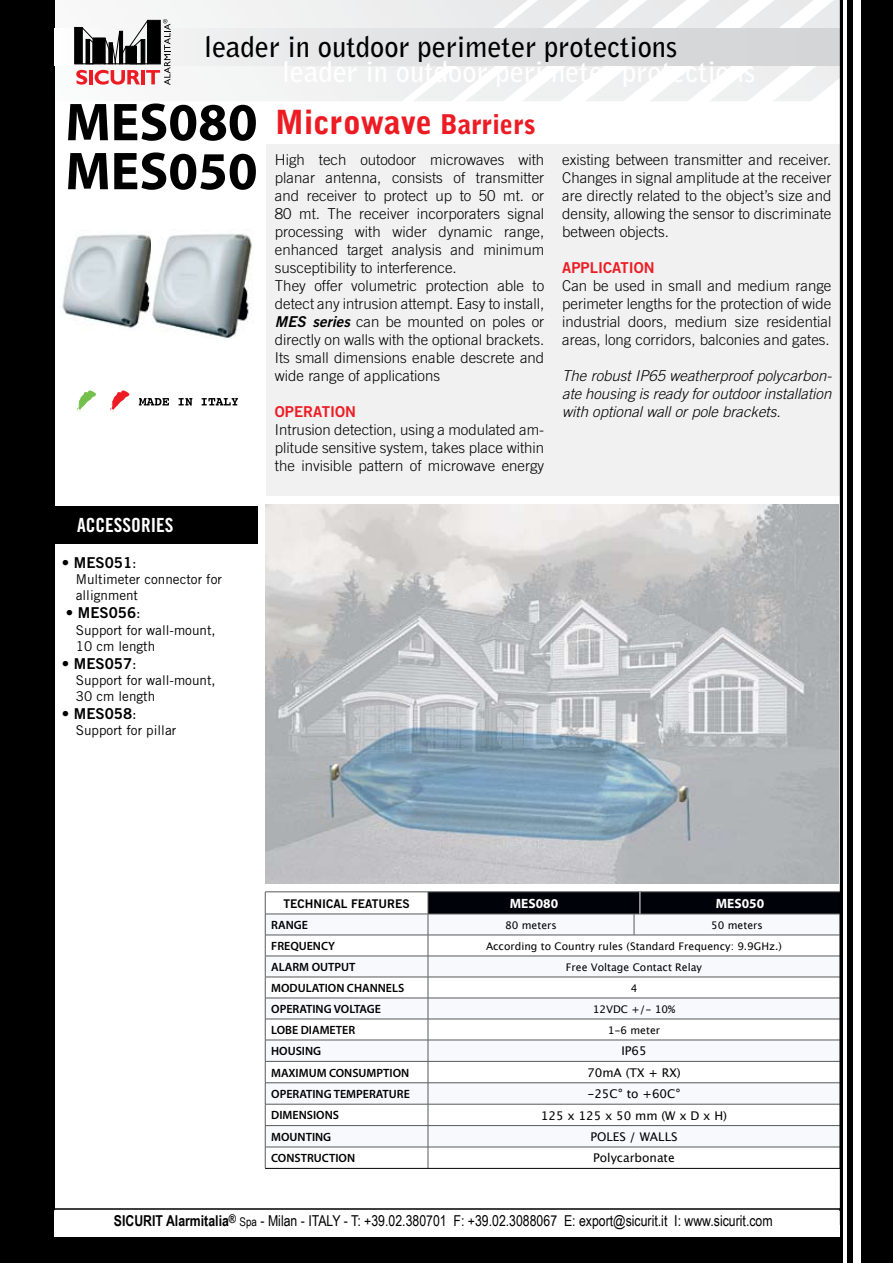
<style>
.page{position:relative;width:893px;height:1263px;background:#fff}
.page>*{position:absolute;margin:0;border:0;box-sizing:border-box;transform-origin:0 0}
.t1{font:900 33px "Bell Gothic Std";color:#ed1c24}
.t2{font:700 28.5px "Bell Gothic Std";color:#000}
.t3{font:19.5px "Trade Gothic Bold Cond Twenty";color:#fff}
.t4{font:300 15px/18px "Trade Gothic";color:#000;text-align:justify}
.t5{font:italic 300 15px/18px "Trade Gothic";color:#000;text-align:justify}
.t6{font:15px "Arial Narrow";color:#000}
.t7{font:15px "Trade Gothic Bold Two";color:#000}
.t8{font:15px "Trade Gothic Bold Two";color:#ed1c24}
.t9{font:13.5px/16.2px "Trade Gothic";color:#000}
.t10{font:700 13.5px "Myriad Pro";color:#fff}
.t11{font:600 12px "Myriad Pro";color:#000}
.t12{font:12px "Lucida Grande";color:#000}
.t13{font:12px "Trade Gothic Bold Two";color:#000}
.t14{font:10.5px "Lucida Grande";color:#000}
.s1{font-family:"Trade Gothic"}
.s2{font-size:27px}
.s3{font-family:"Trade Gothic Bold Two";font-weight:400;font-style:italic}
.s4{font-weight:700}
.s5{font-size:12px}
</style>
<div class="page">
<div style="left:0;top:1210px;width:893px;height:53px;background:#000"></div>
<div style="left:54px;top:0;width:359px;height:101px;background:#f3f4f4"></div>
<svg style="left:413px;top:0;width:427px;height:101px"></svg>
<div style="left:0;top:0;width:54px;height:1210px;background:#000"></div>
<hr style="left:50px;top:1208px;width:791px;height:2px;background:#000">
<svg style="left:54px;top:28px;width:786px;height:38px;background:#dfe0e1"></svg>
<div style="left:266px;top:145px;width:574px;height:351px;background:#f1f1f2"></div>
<div style="left:54px;top:506px;width:204px;height:38px;background:#000"></div>
<div style="left:75px;top:27px;width:7px;height:37px;background:#000"></div>
<svg style="left:76px;top:19px;width:94px;height:66px"></svg>
<svg style="left:266px;top:915px;width:162px;height:232px"></svg>
<hr style="left:265px;top:956px;width:163px;height:1px;background:#58595b">
<hr style="left:265px;top:977px;width:163px;height:1px;background:#58595b">
<hr style="left:265px;top:998px;width:163px;height:1px;background:#58595b">
<hr style="left:265px;top:1019px;width:163px;height:1px;background:#58595b">
<hr style="left:265px;top:1040px;width:163px;height:1px;background:#58595b">
<hr style="left:265px;top:1061px;width:163px;height:1px;background:#58595b">
<hr style="left:265px;top:1082px;width:163px;height:1px;background:#58595b">
<hr style="left:265px;top:1104px;width:163px;height:1px;background:#58595b">
<hr style="left:265px;top:1125px;width:163px;height:1px;background:#58595b">
<hr style="left:265px;top:1147px;width:163px;height:1px;background:#58595b">
<hr style="left:265px;top:1168px;width:163px;height:1px;background:#000">
<hr style="left:265px;top:914px;width:163px;height:1px;background:#58595b">
<hr style="left:265px;top:935px;width:163px;height:1px;background:#58595b">
<hr style="left:265px;top:891px;width:163px;height:1px;background:#58595b">
<svg style="left:265px;top:892px;width:1px;height:276px"></svg>
<svg style="left:428px;top:891px;width:412px;height:278px"></svg>
<div style="left:54px;top:1211px;width:785px;height:26px;background:#fff"></div>
<svg style="left:77px;top:390px;width:52px;height:21px"></svg>
<svg style="left:139px;top:398px;width:30px;height:7px"></svg>
<svg style="left:178px;top:398px;width:14px;height:8px"></svg>
<svg style="left:201px;top:398px;width:37px;height:7px"></svg>
<img style="left:265px;top:505px;width:574px;height:378px">
<img style="left:62px;top:234px;width:89px;height:95px">
<img style="left:152px;top:233px;width:101px;height:105px">
<svg style="left:68px;top:152px;width:188px;height:38px"></svg>
<svg style="left:68px;top:103px;width:188px;height:38px"></svg>
<div style="left:840px;top:0;width:53px;height:1225px;background:#000"></div>
<hr style="left:843px;top:0;width:3px;height:1263px;background:#fff">
<div style="left:853px;top:0;width:8px;height:1263px;background:#fff"></div>
<h2 class="t2" style="left:204px;top:29px;width:475px">leader in outdoor perimeter protections</h2>
<h3 class="t3" style="left:77px;top:513px;width:98px">ACCESSORIES</h3>
<p class="t7" style="left:62px;top:553px;width:76px"><span class="s1">•</span> MES051<span class="s1">:</span></p>
<p class="t9" style="left:76px;top:571px;width:148px">Multimeter connector for allignment</p>
<p class="t7" style="left:66px;top:604px;width:76px"><span class="s1">•</span> MES056<span class="s1">:</span></p>
<p class="t9" style="left:76px;top:621px;width:141px">Support for wall-mount,<br>10 cm length</p>
<p class="t7" style="left:62px;top:654px;width:76px"><span class="s1">•</span> MES057<span class="s1">:</span></p>
<p class="t9" style="left:76px;top:672px;width:141px">Support for wall-mount,<br>30 cm length</p>
<p class="t7" style="left:62px;top:704px;width:76px"><span class="s1">•</span> MES058<span class="s1">:</span></p>
<p class="t9" style="left:76px;top:722px;width:102px">Support for pillar</p>
<h1 class="t1" style="left:275px;top:103px;width:262px">Microwave <span class="s2">Barriers</span></h1>
<p class="t4" style="left:275px;top:150px;width:271px;text-align:left">High tech outodoor microwaves with planar antenna, consists of transmitter and receiver to protect up to 50 mt. or 80 mt. The receiver incorporaters signal processing with wider dynamic range, enhanced target analysis and minimum susceptibility to interference.<br>They offer volumetric protection able to detect any intrusion attempt. Easy to install, <span class="s3">MES series</span> can be mounted on poles or directly on walls with the optional brackets.<br>Its small dimensions enable descrete and wide range of applications</p>
<p class="t8" style="left:275px;top:402px;width:82px">OPERATION</p>
<p class="t4" style="left:275px;top:420px;width:271px">Intrusion detection, using a modulated am&shy;plitude sensitive system, takes place within the invisible pattern of microwave energy</p>
<p class="t4" style="left:562px;top:150px;width:271px">existing between transmitter and receiver.<br>Changes in signal amplitude at the receiver are directly related to the object’s size and density, allowing the sensor to discriminate between objects.</p>
<p class="t8" style="left:562px;top:258px;width:94px">APPLICATION</p>
<p class="t4" style="left:562px;top:276px;width:271px">Can be used in small and medium range perimeter lengths for the protection of wide industrial doors, medium size residential areas, long corridors, balconies and gates.</p>
<p class="t5" style="left:562px;top:366px;width:271px">The robust IP65 weatherproof polycarbon&shy;ate housing is ready for outdoor installation with optional wall or pole brackets.</p>
<p class="t13" style="left:283px;top:896px;width:128px">TECHNICAL FEATURES</p>
<p class="t10" style="left:510px;top:895px;width:50px">MES080</p>
<p class="t10" style="left:716px;top:895px;width:50px">MES050</p>
<p class="t11" style="left:271px;top:917px;width:38px">RANGE</p>
<p class="t14" style="left:505px;top:919px;width:53px">80 meters</p>
<p class="t14" style="left:711px;top:919px;width:53px">50 meters</p>
<p class="t11" style="left:271px;top:938px;width:65px">FREQUENCY</p>
<p class="t14" style="left:486px;top:940px;width:297px">According to Country rules (Standard Frequency: 9.9GHz.)</p>
<p class="t11" style="left:271px;top:959px;width:86px">ALARM OUTPUT</p>
<p class="t14" style="left:566px;top:961px;width:138px">Free Voltage Contact Relay</p>
<p class="t11" style="left:271px;top:980px;width:134px">MODULATION CHANNELS</p>
<p class="t14" style="left:631px;top:982px;width:8px">4</p>
<p class="t11" style="left:271px;top:1001px;width:111px">OPERATING VOLTAGE</p>
<p class="t14" style="left:593px;top:1003px;width:84px">12VDC +/- 10%</p>
<p class="t11" style="left:271px;top:1022px;width:85px">LOBE DIAMETER</p>
<p class="t14" style="left:608px;top:1024px;width:54px">1-6 meter</p>
<p class="t11" style="left:271px;top:1043px;width:52px">HOUSING</p>
<p class="t12" style="left:621px;top:1044px;width:27px">IP65</p>
<p class="t11" style="left:271px;top:1065px;width:140px">MAXIMUM CONSUMPTION</p>
<p class="t12" style="left:587px;top:1066px;width:95px">70mA (TX + RX)</p>
<p class="t11" style="left:271px;top:1086px;width:140px">OPERATING TEMPERATURE</p>
<p class="t12" style="left:587px;top:1087px;width:95px">-25C° to +60C°</p>
<p class="t11" style="left:271px;top:1108px;width:69px">DIMENSIONS</p>
<p class="t12" style="left:541px;top:1108px;width:188px">125 x 125 x 50 mm (W x D x H)</p>
<p class="t11" style="left:271px;top:1129px;width:62px">MOUNTING</p>
<p class="t12" style="left:590px;top:1130px;width:88px">POLES / WALLS</p>
<p class="t11" style="left:271px;top:1150px;width:85px">CONSTRUCTION</p>
<p class="t12" style="left:593px;top:1151px;width:83px">Polycarbonate</p>
<p class="t6" style="left:114px;top:1209px;width:660px"><span class="s4">SICURIT Alarmitalia</span><sup>®</sup> <span class="s5">Spa</span> - Milan - ITALY - T: +39.02.380701 F: +39.02.3088067 E: export@sicurit.it I: www.sicurit.com</p>
</div>
